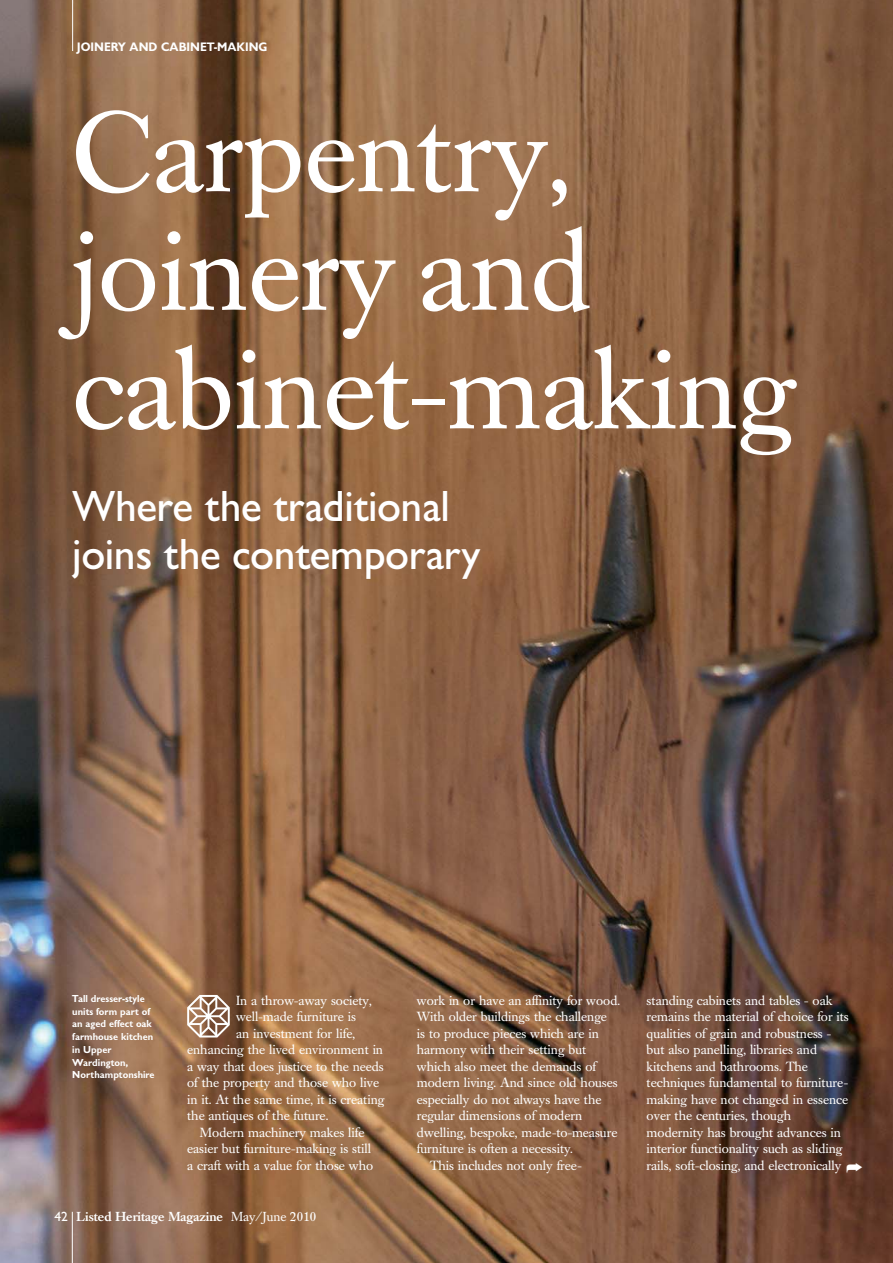
<style>
.page{position:relative;width:893px;height:1263px;background:#fff}
.page>*{position:absolute;margin:0;border:0;box-sizing:border-box;transform-origin:0 0}
.t1{font:112.5px/118.5px "Caslon Book BE";color:#fff}
.t2{font:500 45px/48px "Giltus T";letter-spacing:-.01em;color:#fff}
.t3{font:13.2px/16.5px "Caslon Book BE";color:#fff}
.t4{font:500 12.9px "Caslon Book BE";color:#fff}
.t5{font:700 12.75px "Giltus T";color:#fff}
.t6{font:700 10.5px/12.8px "Giltus T";color:#fff}
.s1{font-family:"Gill Sans";font-weight:400;font-size:13.5px}
.s2{font-weight:400}
</style>
<div class="page">
<img style="left:0;top:0;width:892px;height:1263px">
<hr style="left:72px;top:1212px;width:1px;height:51px;background:#fff">
<hr style="left:72px;top:0;width:1px;height:51px;background:#fff">
<svg style="left:187px;top:995px;width:43px;height:43px"></svg>
<svg style="left:846px;top:1163px;width:16px;height:9px"></svg>
<p class="t5" style="left:77px;top:42px;width:192px">JOINERY AND CABINET-MAKING</p>
<h1 class="t1" style="left:72px;top:106px;width:723px">Carpentry, joinery and cabinet-making</h1>
<h2 class="t2" style="left:72px;top:487px;width:409px">Where the traditional joins the contemporary</h2>
<p class="t6" style="left:72px;top:993px;width:84px">Tall dresser-style units form part of an aged effect oak farmhouse kitchen in Upper<br>Wardington,<br>Northamptonshire</p>
<p class="t3" style="left:236px;top:994px;width:137px">In a throw-away society,</p>
<p class="t3" style="left:236px;top:1010px;width:121px">well-made furniture is</p>
<p class="t3" style="left:236px;top:1027px;width:120px">an investment for life,</p>
<p class="t3" style="left:187px;top:1043px;width:197px">enhancing the lived environment in</p>
<p class="t3" style="left:187px;top:1060px;width:198px">a way that does justice to the needs</p>
<p class="t3" style="left:187px;top:1076px;width:193px">of the property and those who live</p>
<p class="t3" style="left:187px;top:1093px;width:199px">in it. At the same time, it is creating</p>
<p class="t3" style="left:187px;top:1109px;width:143px">the antiques of the future.</p>
<p class="t3" style="left:200px;top:1126px;width:166px">Modern machinery makes life</p>
<p class="t3" style="left:187px;top:1142px;width:185px">easier but furniture-making is still</p>
<p class="t3" style="left:187px;top:1159px;width:187px">a craft with a value for those who</p>
<p class="t4" style="left:55px;top:1211px;width:263px"><span class="s1">42</span> Listed Heritage Magazine <span class="s2">May/June 2010</span></p>
<p class="t3" style="left:417px;top:994px;width:205px">work in or have an affinity for wood.</p>
<p class="t3" style="left:417px;top:1010px;width:191px">With older buildings the challenge</p>
<p class="t3" style="left:417px;top:1027px;width:183px">is to produce pieces which are in</p>
<p class="t3" style="left:417px;top:1043px;width:171px">harmony with their setting but</p>
<p class="t3" style="left:417px;top:1060px;width:181px">which also meet the demands of</p>
<p class="t3" style="left:417px;top:1076px;width:202px">modern living. And since old houses</p>
<p class="t3" style="left:417px;top:1093px;width:186px">especially do not always have the</p>
<p class="t3" style="left:417px;top:1109px;width:167px">regular dimensions of modern</p>
<p class="t3" style="left:417px;top:1126px;width:202px">dwelling, bespoke, made-to-measure</p>
<p class="t3" style="left:417px;top:1142px;width:157px">furniture is often a necessity.</p>
<p class="t3" style="left:429px;top:1159px;width:154px">This includes not only free-</p>
<p class="t3" style="left:646px;top:994px;width:204px">standing cabinets and tables - oak remains the material of choice for its qualities of grain and robustness - but also panelling, libraries and kitchens and bathrooms. The techniques fundamental to furniture&shy;making have not changed in essence over the centuries, though modernity has brought advances in interior functionality such as sliding rails, soft-closing, and electronically</p>
</div>
